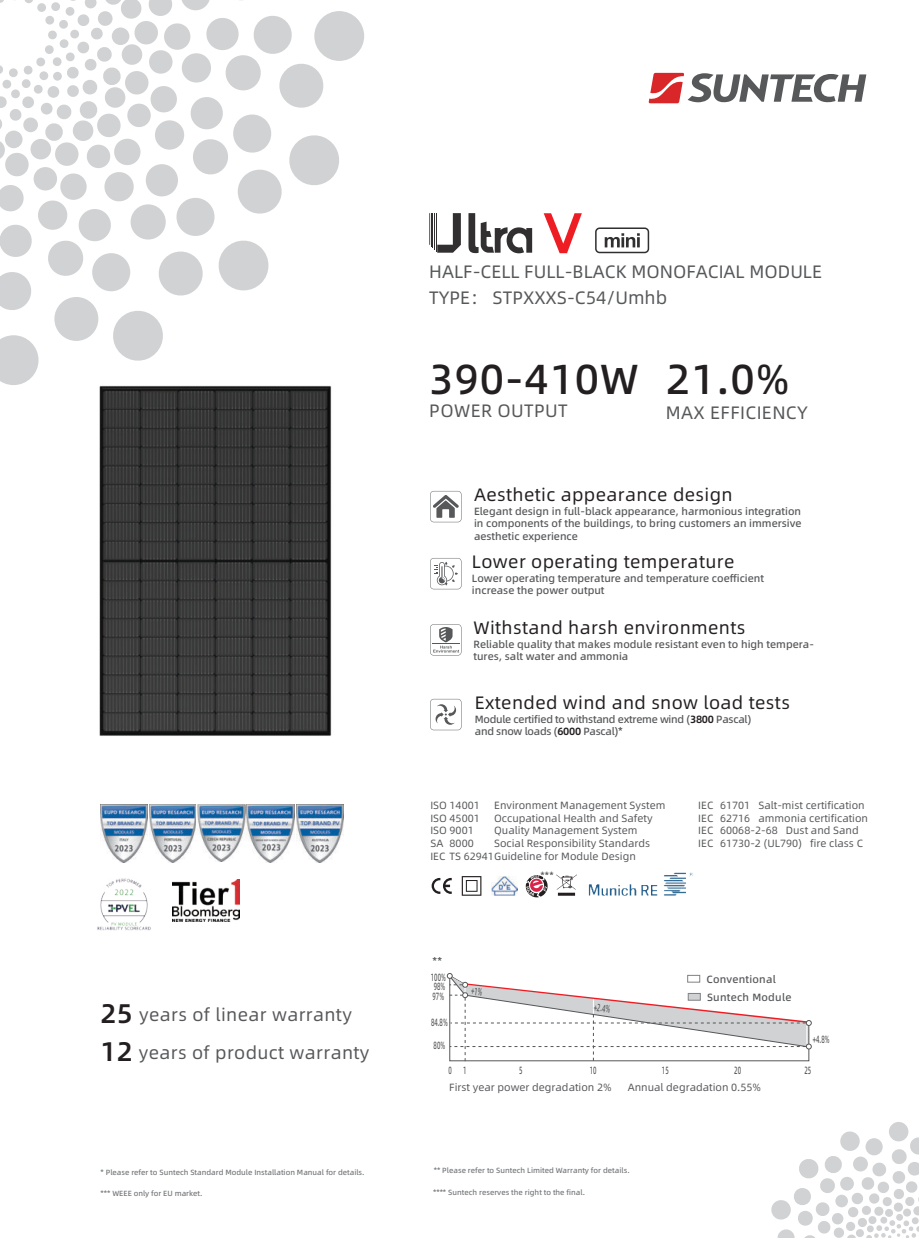
<style>
.page{position:relative;width:919px;height:1238px;background:#fff}
.page>*{position:absolute;margin:0;border:0;box-sizing:border-box;transform-origin:0 0}
.t1{font:42px "Alibaba Pu Hui Ti 2 65 Medium";letter-spacing:.02em;color:#231f20}
.t2{font:18px "Alibaba Pu Hui Ti 2 55 Regular";letter-spacing:.02em;color:#231f20}
.t3{font:18px "Alibaba Pu Hui Ti 2 55 Regular";letter-spacing:.02em;color:#57585a}
.t4{font:18px/26.5px "Alibaba Pu Hui Ti 2 55 Regular";color:#57585a}
.t5{font:10.5px/12.6px "Alibaba Pu Hui Ti 2 55 Regular";color:#57585a}
.t6{font:10.5px/12.6px "Alibaba Pu Hui Ti 2 65 Medium";color:#57585a}
.t7{font:10.5px/12.6px "Alibaba Pu Hui Ti 2 65 Medium";letter-spacing:-.025em;color:#57585a}
.t8{font:10.5px "Alibaba Pu Hui Ti 2 65 Medium";color:#57585a;scale:.56 1}
.t9{font:10.5px/18px "Alibaba Pu Hui Ti 2 65 Medium";letter-spacing:.025em;color:#57585a}
.t10{font:9.6px "Alibaba Pu Hui Ti 2 65 Medium";color:#57585a}
.t11{font:7.5px "Alibaba Pu Hui Ti 2 65 Medium";color:#76787b}
.s1{font-family:"Alibaba Pu Hui Ti 2 85 Bold";color:#231f20}
.s2{font-family:"Alibaba Pu Hui Ti 2 75 Semi";font-weight:700;font-size:27px;color:#231f20}
</style>
<div class="page">
<svg style="left:0;top:0;width:364px;height:385px"></svg>
<svg style="left:771px;top:1122px;width:147px;height:115px"></svg>
<svg style="left:648px;top:73px;width:218px;height:30px"></svg>
<img style="left:88px;top:351px;width:262px;height:385px">
<svg style="left:430px;top:491px;width:31px;height:31px"></svg>
<svg style="left:430px;top:558px;width:31px;height:31px"></svg>
<svg style="left:430px;top:624px;width:31px;height:31px"></svg>
<svg style="left:430px;top:699px;width:31px;height:31px"></svg>
<svg style="left:543px;top:213px;width:39px;height:40px"></svg>
<hr style="left:435px;top:213px;width:1px;height:38px;background:#312f30">
<hr style="left:434px;top:213px;width:1px;height:36px;background:#312f30">
<hr style="left:432px;top:213px;width:1px;height:35px;background:#312f30">
<hr style="left:431px;top:213px;width:1px;height:33px;background:#312f30">
<svg style="left:429px;top:213px;width:1px;height:32px"></svg>
<svg style="left:468px;top:213px;width:64px;height:40px"></svg>
<svg style="left:437px;top:213px;width:24px;height:40px"></svg>
<div style="left:595px;top:227px;width:54px;height:26px;border:2px solid #312f30;border-radius:4px"></div>
<svg style="left:604px;top:233px;width:35px;height:14px"></svg>
<svg style="left:431px;top:877px;width:20px;height:16px"></svg>
<svg style="left:461px;top:876px;width:20px;height:19px"></svg>
<svg style="left:525px;top:875px;width:22px;height:22px"></svg>
<svg style="left:556px;top:874px;width:21px;height:21px"></svg>
<img style="left:491px;top:876px;width:26px;height:19px">
<img style="left:588px;top:872px;width:105px;height:24px">
<img style="left:97px;top:878px;width:54px;height:53px">
<img style="left:149px;top:804px;width:145px;height:58px">
<img style="left:100px;top:804px;width:47px;height:58px">
<img style="left:296px;top:804px;width:48px;height:58px">
<img style="left:173px;top:880px;width:66px;height:41px">
<svg style="left:446px;top:973px;width:366px;height:88px"></svg>
<h2 class="t4" style="left:429px;top:259px;width:394px">HALF-CELL FULL-BLACK MONOFACIAL MODULE<br>TYPE： STPXXXS-C54/Umhb</h2>
<h1 class="t1" style="left:429px;top:361px;width:211px">390-410W</h1>
<h2 class="t3" style="left:429px;top:403px;width:140px">POWER OUTPUT</h2>
<h2 class="t3" style="left:665px;top:405px;width:143px">MAX EFFICIENCY</h2>
<h1 class="t1" style="left:665px;top:361px;width:126px">21.0%</h1>
<h2 class="t2" style="left:474px;top:487px;width:260px">Aesthetic appearance design</h2>
<p class="t6" style="left:474px;top:505px;width:329px;text-align:justify">Elegant design in full-black appearance, harmonious integration in components of the buildings, to bring customers an immersive aesthetic experience</p>
<h2 class="t2" style="left:472px;top:554px;width:264px">Lower operating temperature</h2>
<p class="t6" style="left:472px;top:571px;width:293px">Lower operating temperature and temperature coefficient increase the power output</p>
<h2 class="t2" style="left:473px;top:620px;width:273px">Withstand harsh environments</h2>
<p class="t6" style="left:473px;top:638px;width:342px">Reliable quality that makes module resistant even to high tempera&shy;tures, salt water and ammonia</p>
<h2 class="t2" style="left:475px;top:695px;width:316px">Extended wind and snow load tests</h2>
<p class="t7" style="left:475px;top:712px;width:278px">Module certified to withstand extreme wind (<span class="s1">3800</span> Pascal) and snow loads (<span class="s1">6000</span> Pascal)*</p>
<p class="t5" style="left:494px;top:799px;width:173px">Environment Management System</p>
<p class="t5" style="left:494px;top:812px;width:160px">Occupational Health and Safety</p>
<p class="t5" style="left:494px;top:825px;width:145px">Quality Management System</p>
<p class="t5" style="left:494px;top:837px;width:157px">Social Responsibility Standards</p>
<p class="t5" style="left:430px;top:850px;width:207px">IEC TS 62941Guideline for Module Design</p>
<p class="t5" style="left:430px;top:799px;width:51px">ISO 14001</p>
<p class="t5" style="left:430px;top:812px;width:51px">ISO 45001</p>
<p class="t5" style="left:430px;top:825px;width:45px">ISO 9001</p>
<p class="t5" style="left:449px;top:837px;width:26px">8000</p>
<p class="t5" style="left:430px;top:837px;width:14px">SA</p>
<p class="t5" style="left:720px;top:798px;width:149px">61701 Salt-mist certification<br>62716 ammonia certification</p>
<p class="t5" style="left:698px;top:799px;width:166px">IEC<br>IEC<br>IEC 60068-2-68 Dust and Sand<br>IEC 61730-2 (UL790) fire class C</p>
<p class="t10" style="left:540px;top:871px;width:15px">***</p>
<h2 class="t3" style="left:100px;top:1007px;width:253px"><span class="s2">25</span> years of linear warranty</h2>
<h2 class="t3" style="left:100px;top:1044px;width:270px"><span class="s2">12</span> years of product warranty</h2>
<p class="t6" style="left:431px;top:953px;width:16px;line-height:16.2px">**<br>100%</p>
<p class="t8" style="left:433px;top:981px;width:22px">98%</p>
<p class="t8" style="left:432px;top:992px;width:22px">97%</p>
<p class="t8" style="left:431px;top:1017px;width:32px">84.8%</p>
<p class="t8" style="left:433px;top:1041px;width:22px">80%</p>
<p class="t8" style="left:594px;top:1002px;width:31px;rotate:8deg">+2.4%</p>
<p class="t9" style="left:706px;top:970px;width:86px">Conventional<br>Suntech Module</p>
<p class="t8" style="left:812px;top:1035px;width:31px">+4.8%</p>
<p class="t8" style="left:463px;top:1065px;width:8px">1</p>
<p class="t8" style="left:662px;top:1065px;width:14px">15</p>
<p class="t8" style="left:734px;top:1065px;width:14px">20</p>
<p class="t8" style="left:804px;top:1065px;width:14px">25</p>
<p class="t8" style="left:448px;top:1065px;width:8px">0</p>
<p class="t8" style="left:519px;top:1065px;width:8px">5</p>
<p class="t8" style="left:589px;top:1065px;width:14px">10</p>
<p class="t5" style="left:449px;top:1081px;width:164px">First year power degradation 2%</p>
<p class="t5" style="left:627px;top:1081px;width:135px">Annual degradation 0.55%</p>
<p class="t11" style="left:100px;top:1168px;width:265px">* Please refer to Suntech Standard Module Installation Manual for details.</p>
<p class="t11" style="left:100px;top:1190px;width:103px">*** WEEE only for EU market.</p>
<p class="t11" style="left:433px;top:1167px;width:197px">** Please refer to Suntech Limited Warranty for details.</p>
<p class="t11" style="left:433px;top:1186px;width:153px">**** Suntech reserves the right to the final.</p>
</div>
